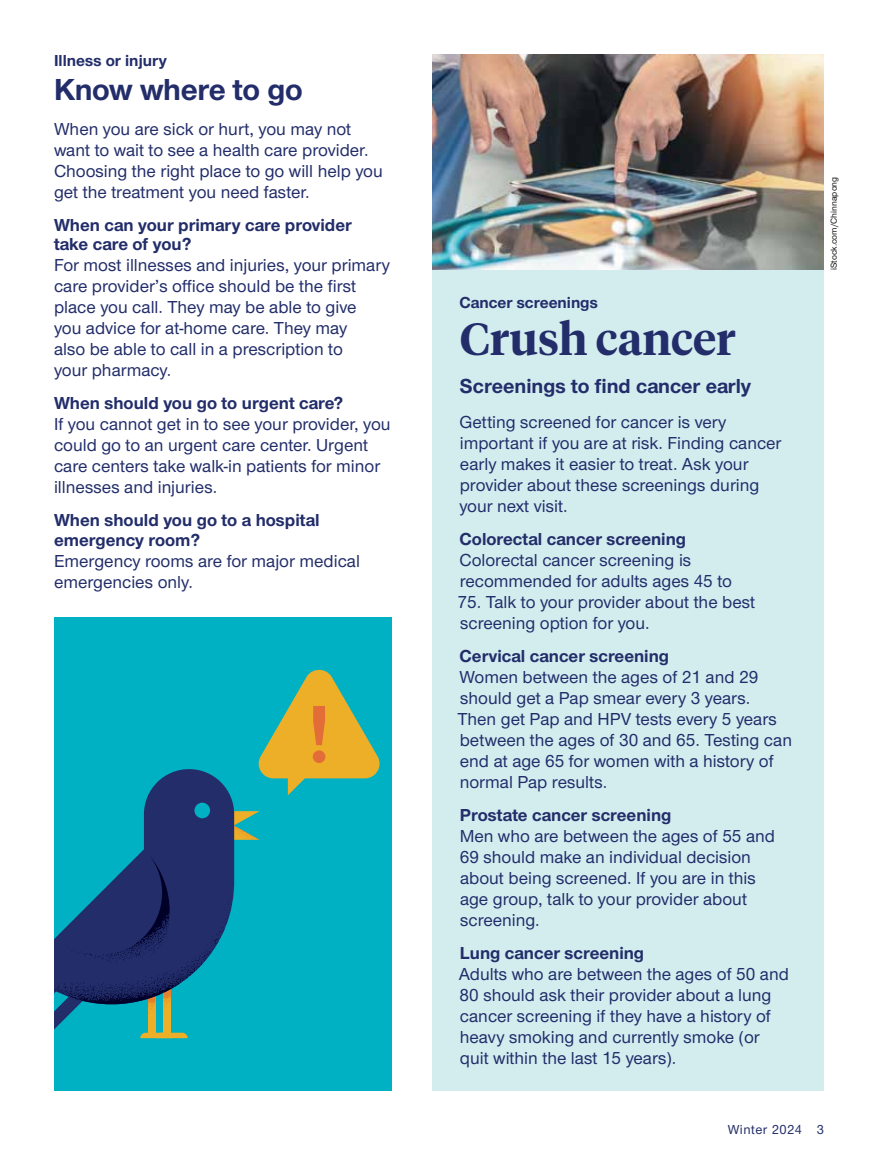
<style>
.page{position:relative;width:878px;height:1161px;background:#fff}
.page>*{position:absolute;margin:0;border:0;box-sizing:border-box;transform-origin:0 0}
.Hed_serif_secondary_AMC{font:600 45px "UHC Serif Headline";color:#222d6a}
.Hed_sans_primary_AMC{font:700 31.5px "UHC Sans";letter-spacing:-.01em;color:#222d6a}
.Deck_AMC{font:700 21px "UHC Sans";color:#222d6a}
.Sans_no_indent_AMC{font:500 18px/21px "UHC Sans";color:#222d6a}
.Subhead_AMC{font:700 18px/19.5px "UHC Sans";color:#222d6a}
.tag_category_AMC{font:700 16.5px "UHC Sans";color:#222d6a}
.Folio_R_AMC{font:500 13.5px "UHC Sans";letter-spacing:.04em;color:#222d6a}
.Legal_language_AMC{font:500 9px "UHC Sans";color:#121212}
</style>
<div class="page">
<div style="left:432px;top:54px;width:392px;height:1037px;background:#d3edef"></div>
<img style="left:432px;top:54px;width:392px;height:216px">
<div style="left:54px;top:617px;width:338px;height:474px;background:#00b0c3"></div>
<svg style="left:258px;top:669px;width:122px;height:126px"></svg>
<svg style="left:235px;top:811px;width:24px;height:29px"></svg>
<svg style="left:54px;top:769px;width:181px;height:269px"></svg>
<svg style="left:54px;top:855px;width:178px;height:159px"></svg>
<div style="left:194px;top:803px;width:16px;height:15px;background:#00b0c3;border-radius:50%"></div>
<p class="tag_category_AMC" style="left:54px;top:49px;width:114px">Illness or injury</p>
<p class="Hed_sans_primary_AMC" style="left:54px;top:68px;width:250px">Know where to go</p>
<p class="Sans_no_indent_AMC" style="left:54px;top:117px;width:330px">When you are sick or hurt, you may not want to wait to see a health care provider.<br>Choosing the right place to go will help you get the treatment you need faster.</p>
<p class="Subhead_AMC" style="left:54px;top:214px;width:299px">When can your primary care provider take care of you?</p>
<p class="Sans_no_indent_AMC" style="left:54px;top:254px;width:337px">For most illnesses and injuries, your primary care provider’s office should be the first place you call. They may be able to give<br>you advice for at-home care. They may<br>also be able to call in a prescription to<br>your pharmacy.</p>
<p class="Subhead_AMC" style="left:54px;top:393px;width:291px">When should you go to urgent care?</p>
<p class="Sans_no_indent_AMC" style="left:54px;top:413px;width:338px">If you cannot get in to see your provider, you could go to an urgent care center. Urgent care centers take walk-in patients for minor illnesses and injuries.</p>
<p class="Subhead_AMC" style="left:54px;top:510px;width:267px">When should you go to a hospital emergency room?</p>
<p class="Sans_no_indent_AMC" style="left:54px;top:549px;width:307px">Emergency rooms are for major medical emergencies only.</p>
<p class="tag_category_AMC" style="left:459px;top:291px;width:140px">Cancer screenings</p>
<p class="Hed_serif_secondary_AMC" style="left:460px;top:308px;width:277px">Crush cancer</p>
<p class="Deck_AMC" style="left:460px;top:372px;width:293px">Screenings to find cancer early</p>
<p class="Sans_no_indent_AMC" style="left:459px;top:410px;width:323px">Getting screened for cancer is very important if you are at risk. Finding cancer early makes it easier to treat. Ask your provider about these screenings during your next visit.</p>
<p class="Subhead_AMC" style="left:459px;top:528px;width:228px">Colorectal cancer screening</p>
<p class="Sans_no_indent_AMC" style="left:459px;top:548px;width:274px">Colorectal cancer screening is recommended for adults ages 45 to</p>
<p class="Sans_no_indent_AMC" style="left:457px;top:590px;width:299px">75. Talk to your provider about the best screening option for you.</p>
<p class="Subhead_AMC" style="left:459px;top:645px;width:211px">Cervical cancer screening</p>
<p class="Sans_no_indent_AMC" style="left:457px;top:665px;width:336px">Women between the ages of 21 and 29 should get a Pap smear every 3 years.<br>Then get Pap and HPV tests every 5 years between the ages of 30 and 65. Testing can end at age 65 for women with a history of normal Pap results.</p>
<p class="Subhead_AMC" style="left:460px;top:804px;width:213px">Prostate cancer screening</p>
<p class="Sans_no_indent_AMC" style="left:459px;top:824px;width:317px">Men who are between the ages of 55 and<br>69 should make an individual decision about being screened. If you are in this age group, talk to your provider about screening.</p>
<p class="Subhead_AMC" style="left:460px;top:942px;width:186px">Lung cancer screening</p>
<p class="Sans_no_indent_AMC" style="left:459px;top:962px;width:331px">Adults who are between the ages of 50 and 80 should ask their provider about a lung cancer screening if they have a history of heavy smoking and currently smoke (or quit within the last 15 years).</p>
<p class="Legal_language_AMC" style="left:827px;top:270px;width:95px;rotate:-90deg">iStock.com/Chinnapong</p>
<p class="Folio_R_AMC" style="left:727px;top:1120px;width:98px">Winter 2024 3</p>
</div>
